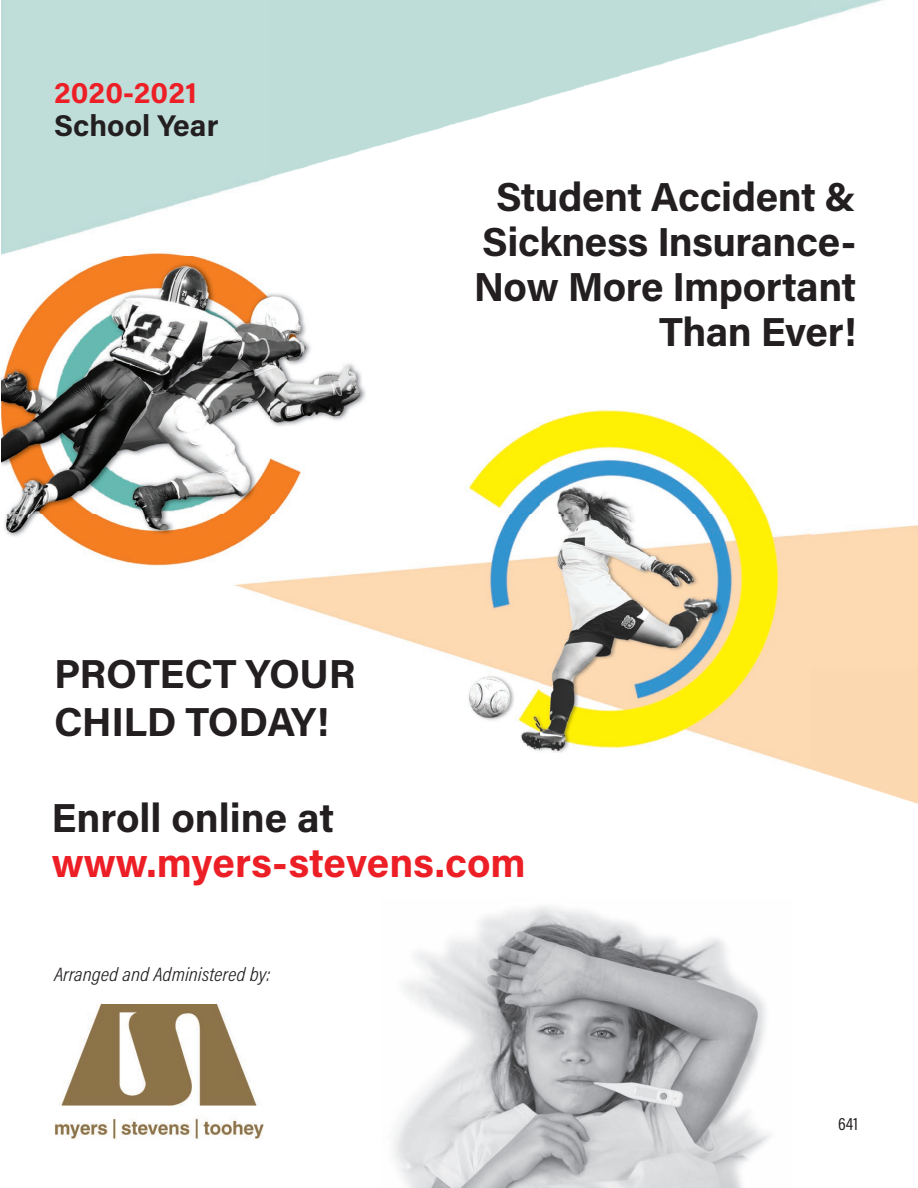
<style>
.page{position:relative;width:918px;height:1188px;background:#fff}
.page>*{position:absolute;margin:0;border:0;box-sizing:border-box;transform-origin:0 0}
.t1{font:700 40.5px/45px "Acumin Pro";letter-spacing:-.01em;color:#231f20}
.t2{font:700 40.5px "Acumin Pro";letter-spacing:-.005em;color:#ed1f26}
.t3{font:700 30px "Acumin Pro";color:#231f20}
.t4{font:700 30px "Acumin Pro";letter-spacing:.005em;color:#ed1f26}
.t5{font:italic 300 19.5px "Acumin Pro Cond";color:#231f20;scale:1.1 1}
.t6{font:18px "Acumin Pro Cond";color:#231f20}
</style>
<div class="page">
<img style="left:2px;top:0;width:916px;height:804px">
<img style="left:54px;top:1005px;width:210px;height:135px">
<img style="left:393px;top:906px;width:377px;height:282px">
<p class="t4" style="left:54px;top:71px;width:145px">2020-2021</p>
<p class="t3" style="left:54px;top:104px;width:166px">School Year</p>
<p class="t1" style="left:474px;top:173px;width:384px;text-align:right">Student Accident &amp;<br>Sickness Insurance-<br>Now More Important<br>Than Ever!</p>
<p class="t1" style="left:54px;top:648px;width:303px;line-height:48px">PROTECT YOUR<br>CHILD TODAY!</p>
<p class="t1" style="left:52px;top:793px;width:284px">Enroll online at</p>
<p class="t2" style="left:52px;top:834px;width:476px">www.myers-stevens.com</p>
<p class="t5" style="left:54px;top:962px;width:198px">Arranged and Administered by:</p>
<p class="t6" style="left:838px;top:1112px;width:21px">641</p>
</div>
